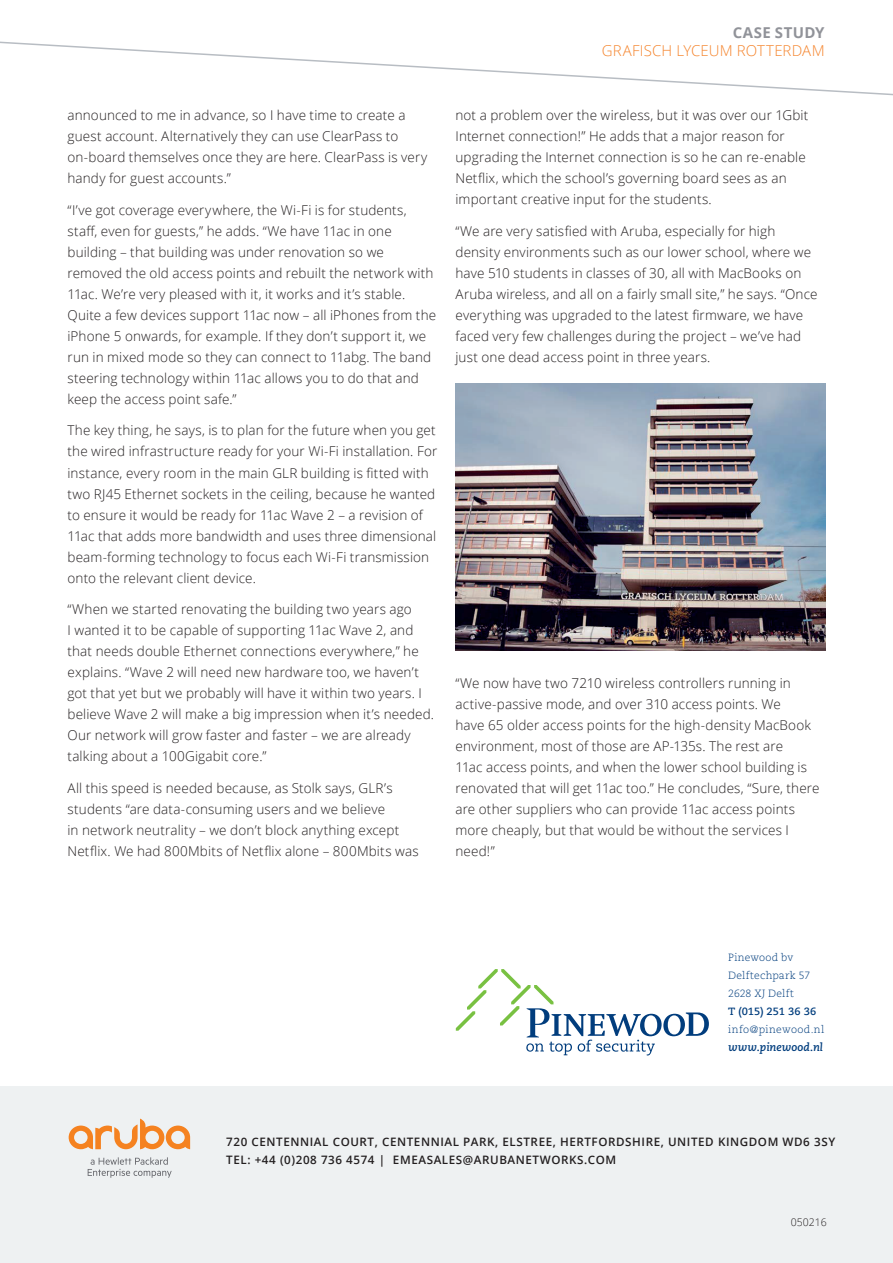
<style>
.page{position:relative;width:893px;height:1263px;background:#fff}
.page>*{position:absolute;margin:0;border:0;box-sizing:border-box;transform-origin:0 0}
.t1{font:300 15px "Open Sans";letter-spacing:.01em;color:#f5842c}
.t2{font:700 15px "Open Sans";letter-spacing:.02em;color:#919399}
.t3{font:300 13.5px/21px "Open Sans";letter-spacing:.01em;color:#231f20}
.t4{font:600 11.7px/18px "Open Sans";letter-spacing:.05em;color:#231f20}
.t5{font:italic 700 11.25px "Caecilia LT Std";letter-spacing:.005em;color:#013d7d}
.t6{font:300 10.5px/18px "Caecilia LT Std";letter-spacing:.02em;color:#013d7d}
.t7{font:300 10.5px "Caecilia LT Std";letter-spacing:.04em;color:#013d7d}
.t8{font:700 10.5px "Caecilia LT Std";color:#013d7d}
.t9{font:300 10.5px "Open Sans";color:#231f20}
</style>
<div class="page">
<div style="left:0;top:1086px;width:893px;height:177px;background:#eef1f2"></div>
<svg style="left:0;top:42px;width:893px;height:53px"></svg>
<svg style="left:88px;top:1157px;width:84px;height:21px"></svg>
<svg style="left:69px;top:1118px;width:121px;height:31px"></svg>
<img style="left:455px;top:384px;width:370px;height:267px">
<svg style="left:456px;top:969px;width:253px;height:86px"></svg>
<p class="t2" style="left:733px;top:22px;width:93px">CASE STUDY</p>
<p class="t1" style="left:602px;top:41px;width:224px">GRAFISCH LYCEUM ROTTERDAM</p>
<p class="t3" style="left:67px;top:104px;width:361px">announced to me in advance, so I have time to create a guest account. Alternatively they can use ClearPass to on-board themselves once they are here. ClearPass is very handy for guest accounts.”</p>
<p class="t3" style="left:67px;top:199px;width:370px">“I’ve got coverage everywhere, the Wi-Fi is for students, staff, even for guests,” he adds. “We have 11ac in one building – that building was under renovation so we removed the old access points and rebuilt the network with 11ac. We’re very pleased with it, it works and it’s stable.<br>Quite a few devices support 11ac now – all iPhones from the iPhone 5 onwards, for example. If they don’t support it, we run in mixed mode so they can connect to 11abg. The band steering technology within 11ac allows you to do that and keep the access point safe.”</p>
<p class="t3" style="left:67px;top:420px;width:371px">The key thing, he says, is to plan for the future when you get the wired infrastructure ready for your Wi-Fi installation. For instance, every room in the main GLR building is fitted with two RJ45 Ethernet sockets in the ceiling, because he wanted to ensure it would be ready for 11ac Wave 2 – a revision of 11ac that adds more bandwidth and uses three dimensional beam-forming technology to focus each Wi-Fi transmission onto the relevant client device.</p>
<p class="t3" style="left:67px;top:599px;width:368px">“When we started renovating the building two years ago<br>I wanted it to be capable of supporting 11ac Wave 2, and that needs double Ethernet connections everywhere,” he explains. “Wave 2 will need new hardware too, we haven’t got that yet but we probably will have it within two years. I believe Wave 2 will make a big impression when it’s needed.<br>Our network will grow faster and faster – we are already talking about a 100Gigabit core.”</p>
<p class="t3" style="left:67px;top:777px;width:353px">All this speed is needed because, as Stolk says, GLR’s students “are data-consuming users and we believe<br>in network neutrality – we don’t block anything except Netflix. We had 800Mbits of Netflix alone – 800Mbits was</p>
<p class="t3" style="left:455px;top:104px;width:354px">not a problem over the wireless, but it was over our 1Gbit Internet connection!” He adds that a major reason for upgrading the Internet connection is so he can re-enable Netflix, which the school’s governing board sees as an important creative input for the students.</p>
<p class="t3" style="left:455px;top:220px;width:364px">“We are very satisfied with Aruba, especially for high density environments such as our lower school, where we have 510 students in classes of 30, all with MacBooks on Aruba wireless, and all on a fairly small site,” he says. “Once everything was upgraded to the latest firmware, we have faced very few challenges during the project – we’ve had just one dead access point in three years.</p>
<p class="t3" style="left:455px;top:672px;width:366px">“We now have two 7210 wireless controllers running in active-passive mode, and over 310 access points. We<br>have 65 older access points for the high-density MacBook environment, most of those are AP-135s. The rest are<br>11ac access points, and when the lower school building is renovated that will get 11ac too.” He concludes, “Sure, there are other suppliers who can provide 11ac access points more cheaply, but that would be without the services I need!”</p>
<p class="t6" style="left:728px;top:948px;width:84px">Pinewood bv<br>Delftechpark 57<br>2628 XJ Delft</p>
<p class="t8" style="left:728px;top:1005px;width:90px">T (015) 251 36 36</p>
<p class="t7" style="left:728px;top:1023px;width:98px">info@pinewood.nl</p>
<p class="t5" style="left:728px;top:1040px;width:96px">www.pinewood.nl</p>
<p class="t4" style="left:226px;top:1133px;width:610px">720 CENTENNIAL COURT, CENTENNIAL PARK, ELSTREE, HERTFORDSHIRE, UNITED KINGDOM WD6 3SY<br>TEL: +44 (0)208 736 4574 | EMEASALES@ARUBANETWORKS.COM</p>
<p class="t9" style="left:791px;top:1214px;width:37px">050216</p>
</div>
